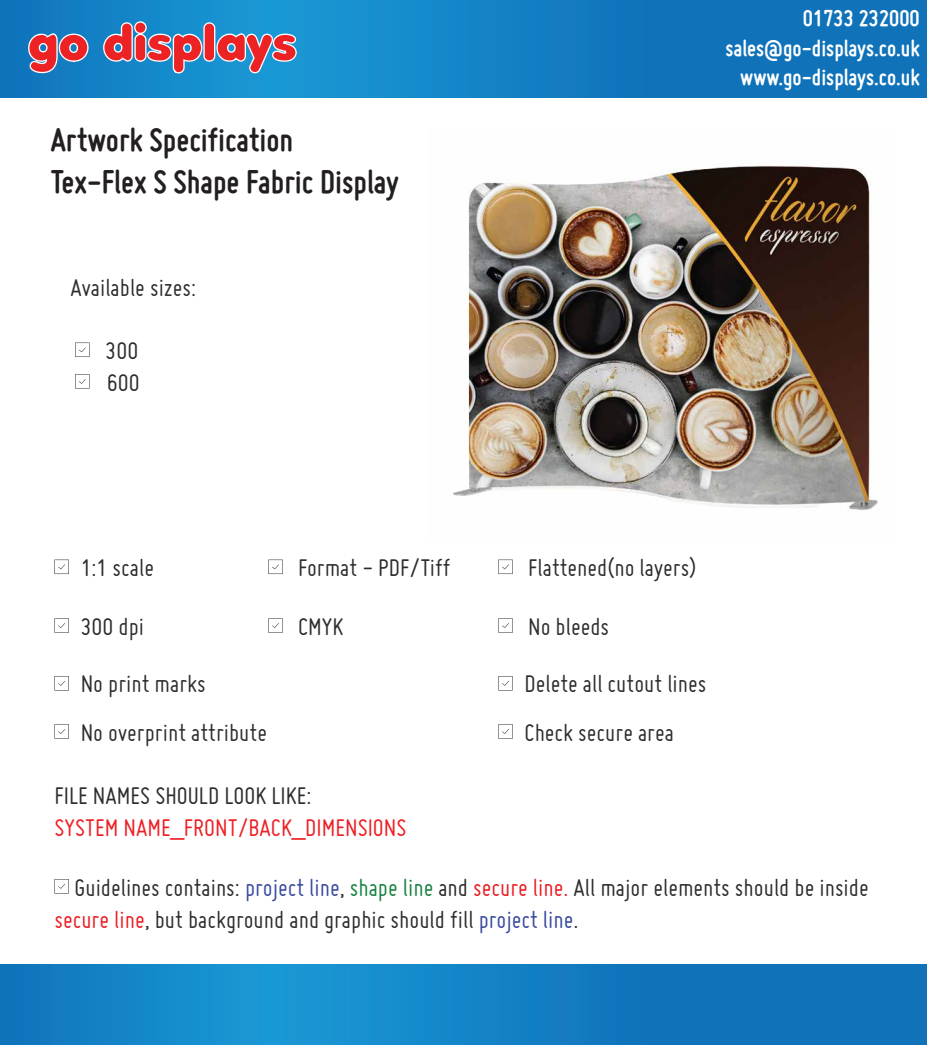
<style>
.page{position:relative;width:927px;height:1045px;background:#fff}
.page>*{position:absolute;margin:0;border:0;box-sizing:border-box;transform-origin:0 0}
.t1{font:48.12px "Debussy";color:#ed2224}
.t2{font:700 35px/42px "Miso";color:#231f20}
.t3{font:26.25px/31.5px "Miso";color:#2d2d2d}
.t4{font:26.25px "Miso";color:#ed1f24}
.t5{font:700 24.5px/29.4px "Miso";color:#fff;text-align:right}
.s1{color:#394a9f}
.s2{color:#188341}
.s3{color:#eb1d24}
</style>
<div class="page">
<img style="left:453px;top:165px;width:425px;height:345px">
<svg style="left:75px;top:342px;width:15px;height:15px"></svg>
<svg style="left:75px;top:374px;width:15px;height:14px"></svg>
<svg style="left:54px;top:559px;width:15px;height:15px"></svg>
<svg style="left:268px;top:559px;width:15px;height:15px"></svg>
<svg style="left:498px;top:559px;width:14px;height:15px"></svg>
<svg style="left:54px;top:618px;width:15px;height:14px"></svg>
<svg style="left:268px;top:618px;width:15px;height:14px"></svg>
<svg style="left:498px;top:618px;width:14px;height:14px"></svg>
<svg style="left:54px;top:676px;width:15px;height:14px"></svg>
<svg style="left:54px;top:879px;width:15px;height:14px"></svg>
<svg style="left:498px;top:676px;width:14px;height:14px"></svg>
<svg style="left:54px;top:724px;width:15px;height:14px"></svg>
<svg style="left:498px;top:724px;width:14px;height:14px"></svg>
<svg style="left:0;top:1px;width:927px;height:96px;background:#127ec2"></svg>
<svg style="left:27px;top:32px;width:62px;height:42px;background:#338dc8"></svg>
<svg style="left:102px;top:21px;width:195px;height:53px;background:#339cd4"></svg>
<svg style="left:0;top:964px;width:927px;height:80px;background:#1380c3"></svg>
<h1 class="t1" style="left:28px;top:17px;width:270px">go displays</h1>
<h2 class="t2" style="left:51px;top:118px;width:350px">Artwork Specification<br>Tex-Flex S Shape Fabric Display</h2>
<p class="t3" style="left:70px;top:271px;width:127px">Available sizes:</p>
<p class="t3" style="left:106px;top:334px;width:36px">300<br>600</p>
<p class="t5" style="left:725px;top:3px;width:196px">01733 232000 sales@go-displays.co.uk www.go-displays.co.uk</p>
<p class="t3" style="left:81px;top:551px;width:75px">1:1 scale</p>
<p class="t3" style="left:298px;top:551px;width:154px">Format - PDF/Tiff</p>
<p class="t3" style="left:528px;top:551px;width:170px">Flattened(no layers)</p>
<p class="t3" style="left:81px;top:610px;width:65px">300 dpi</p>
<p class="t3" style="left:298px;top:610px;width:47px">CMYK</p>
<p class="t3" style="left:528px;top:610px;width:83px">No bleeds</p>
<p class="t3" style="left:81px;top:667px;width:127px">No print marks</p>
<p class="t3" style="left:524px;top:667px;width:183px">Delete all cutout lines</p>
<p class="t3" style="left:81px;top:715px;width:188px">No overprint attribute</p>
<p class="t3" style="left:524px;top:715px;width:151px">Check secure area</p>
<p class="t3" style="left:54px;top:779px;width:259px">FILE NAMES SHOULD LOOK LIKE:</p>
<p class="t4" style="left:54px;top:812px;width:353px">SYSTEM NAME_FRONT/BACK_DIMENSIONS</p>
<p class="t3" style="left:54px;top:871px;width:815px;text-indent:20px">Guidelines contains: <span class="s1">project line</span>, <span class="s2">shape line</span> and <span class="s3">secure line.</span> All major elements should be inside <span class="s3">secure line</span>, but background and graphic should fill <span class="s1">project line</span>.</p>
</div>
